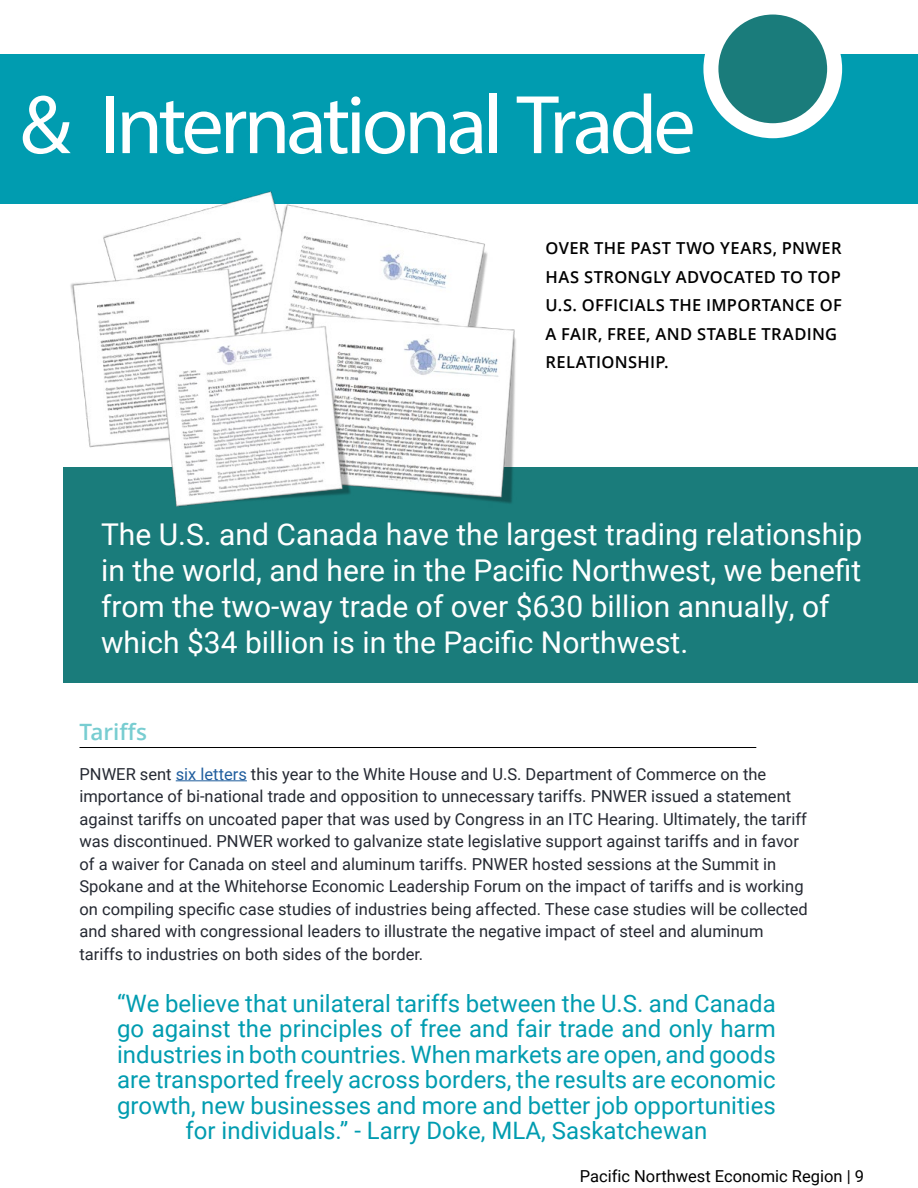
<style>
.page{position:relative;width:918px;height:1188px;background:#fff}
.page>*{position:absolute;margin:0;border:0;box-sizing:border-box;transform-origin:0 0}
.t1{font:84px "Myriad Pro";letter-spacing:-.05em;color:#fff}
.t2{font:30px/36px "Roboto";color:#fff}
.t3{font:24px/25.5px "Roboto";color:#009cb0;text-align:center}
.t4{font:600 22.5px "Open Sans";letter-spacing:-.005em;color:#78cdd1}
.t5{font:16.5px/22.5px "Roboto";color:#252932}
.t6{font:600 16.5px/28.5px "Open Sans";letter-spacing:.02em;color:#000}
.t7{font:16.5px "Roboto";color:#000}
.s1{color:#215e9e}
</style>
<div class="page">
<div style="left:0;top:54px;width:918px;height:150px;background:#009cb0"></div>
<div style="left:63px;top:467px;width:855px;height:215px;background:#1a7c7b"></div>
<img style="left:70px;top:191px;width:446px;height:316px">
<hr style="left:79px;top:747px;width:677px;height:1px;background:#000">
<hr style="left:176px;top:780px;width:71px;height:1px;background:#215e9e">
<div style="left:711px;top:7px;width:124px;height:124px;background:#1a7c7b;border-radius:50%"></div>
<div style="left:703px;top:0;width:139px;height:138px;border:15px solid #fff;border-radius:50%"></div>
<h1 class="t1" style="left:20px;top:73px;width:677px">&amp; International Trade</h1>
<p class="t6" style="left:546px;top:233px;width:298px">OVER THE PAST TWO YEARS, PNWER<br>HAS STRONGLY ADVOCATED TO TOP<br>U.S. OFFICIALS THE IMPORTANCE OF<br>A FAIR, FREE, AND STABLE TRADING<br>RELATIONSHIP.</p>
<h2 class="t2" style="left:101px;top:515px;width:763px">The U.S. and Canada have the largest trading relationship in the world, and here in the Pacific Northwest, we benefit from the two-way trade of over $630 billion annually, of which $34 billion is in the Pacific Northwest.</h2>
<h3 class="t4" style="left:79px;top:717px;width:69px">Tariffs</h3>
<p class="t5" style="left:79px;top:762px;width:730px">PNWER sent <span class="s1">six letters</span> this year to the White House and U.S. Department of Commerce on the importance of bi-national trade and opposition to unnecessary tariffs. PNWER issued a statement against tariffs on uncoated paper that was used by Congress in an ITC Hearing. Ultimately, the tariff was discontinued. PNWER worked to galvanize state legislative support against tariffs and in favor of a waiver for Canada on steel and aluminum tariffs. PNWER hosted sessions at the Summit in Spokane and at the Whitehorse Economic Leadership Forum on the impact of tariffs and is working on compiling specific case studies of industries being affected. These case studies will be collected and shared with congressional leaders to illustrate the negative impact of steel and aluminum tariffs to industries on both sides of the border.</p>
<p class="t3" style="left:117px;top:990px;width:660px">“We believe that unilateral tariffs between the U.S. and Canada go against the principles of free and fair trade and only harm industries in both countries. When markets are open, and goods are transported freely across borders, the results are economic growth, new businesses and more and better job opportunities for individuals.” - Larry Doke, MLA, Saskatchewan</p>
<p class="t7" style="left:580px;top:1165px;width:286px">Pacific Northwest Economic Region | 9</p>
</div>
